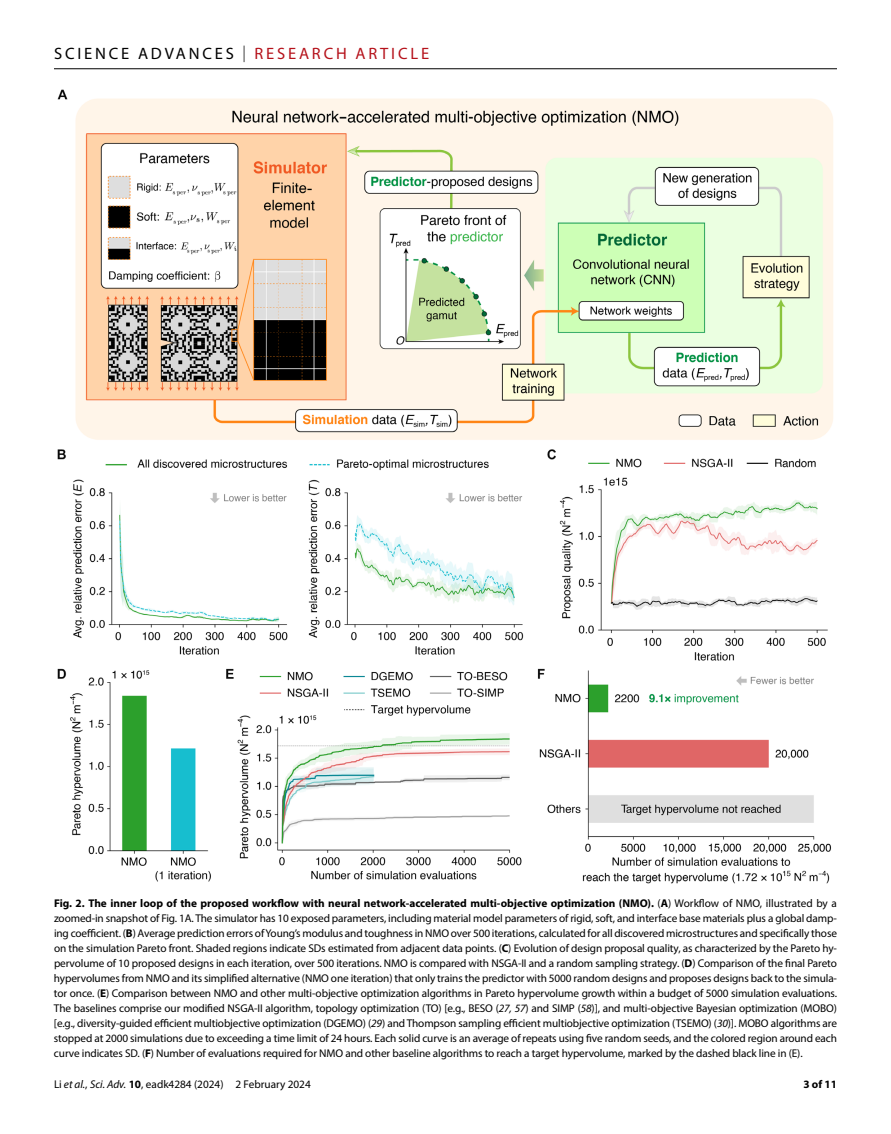
<style>
.page{position:relative;width:891px;height:1134px;background:#fff}
.page>*{position:absolute;margin:0;border:0;box-sizing:border-box;transform-origin:0 0}
.t1{font:16.5px "Myriad Pro";letter-spacing:.17em;color:#000}
.t2{font:11.25px/15px "Myriad Pro";letter-spacing:-.01em;color:#000;text-align:justify}
.t3{font:700 11.25px "Myriad Pro";color:#000}
.s1{font-weight:300}
.s2{color:#b5121b}
.s3{font-weight:700}
.s4{font-style:italic}
</style>
<div class="page">
<hr style="left:54px;top:68px;width:783px;height:1px;background:#000">
<img style="left:57px;top:89px;width:776px;height:795px">
<h1 class="t1" style="left:54px;top:44px;width:376px">Science Adva nces <span class="s1">|</span> <span class="s2">Resear ch Ar ticl e</span></h1>
<p class="t2" style="left:54px;top:895px;width:785px"><span class="s3">Fig. 2. The inner loop of the proposed workflow with neural network-accelerated multi-objective optimization (NMO).</span> (<span class="s3">A</span>) Workflow of NMO, illustrated by a zoomed-in snapshot of Fig. 1A. The simulator has 10 exposed parameters, including material model parameters of rigid, soft, and interface base materials plus a global damp&shy;ing coefficient. (<span class="s3">B</span>) Average prediction errors of Young’s modulus and toughness in NMO over 500 iterations, calculated for all discovered microstructures and specifically those on the simulation Pareto front. Shaded regions indicate SDs estimated from adjacent data points. (<span class="s3">C</span>) Evolution of design proposal quality, as characterized by the Pareto hy&shy;pervolume of 10 proposed designs in each iteration, over 500 iterations. NMO is compared with NSGA--II and a random sampling strategy. (<span class="s3">D</span>) Comparison of the final Pareto hypervolumes from NMO and its simplified alternative (NMO one iteration) that only trains the predictor with 5000 random designs and proposes designs back to the simula&shy;tor once. (<span class="s3">E</span>) Comparison between NMO and other multi-objective optimization algorithms in Pareto hypervolume growth within a budget of 5000 simulation evaluations.<br>The baselines comprise our modified NSGA--II algorithm, topology optimization (TO) [e.g., BESO (<span class="s4">27, 57</span>) and SIMP (<span class="s4">58</span>)], and multi-objective Bayesian optimization (MOBO) [e.g., diversity-guided efficient multiobjective optimization (DGEMO) (<span class="s4">29</span>) and Thompson sampling efficient multiobjective optimization (TSEMO) (<span class="s4">30</span>)]. MOBO algorithms are stopped at 2000 simulations due to exceeding a time limit of 24 hours. Each solid curve is an average of repeats using five random seeds, and the colored region around each curve indicates SD. (<span class="s3">F</span>) Number of evaluations required for NMO and other baseline algorithms to reach a target hypervolume, marked by the dashed black line in (E).</p>
<p class="t2" style="left:54px;top:1076px;width:258px">Li <span class="s4">et al.</span>, <span class="s4">Sci. Adv.</span> <span class="s3">10</span>, eadk4284 (2024) 2 February 2024</p>
<p class="t3" style="left:803px;top:1076px;width:35px">3 of 11</p>
</div>
